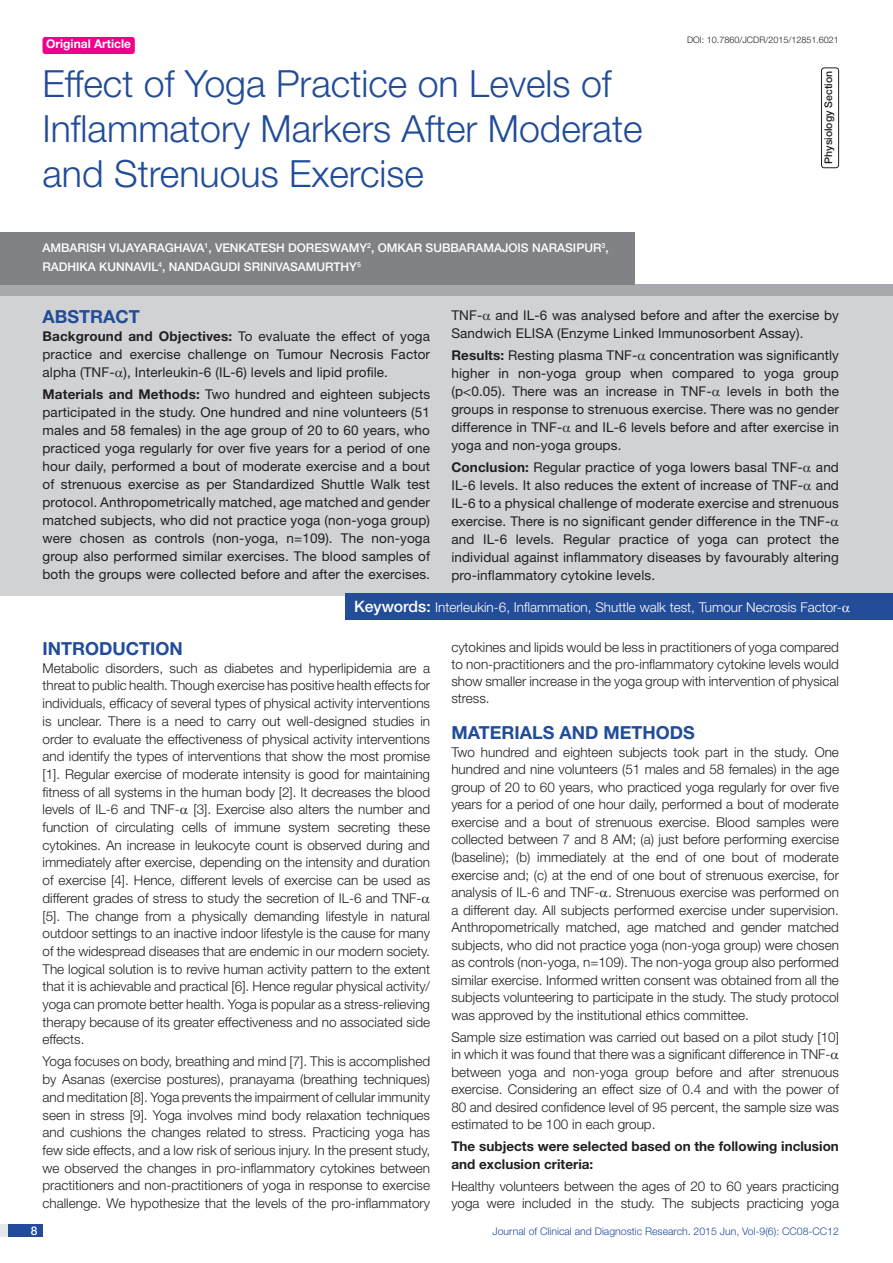
<style>
.page{position:relative;width:893px;height:1263px;background:#fff}
.page>*{position:absolute;margin:0;border:0;box-sizing:border-box;transform-origin:0 0}
.t1{font:300 37.5px/45px "Helvetica Neue";color:#214c99}
.Heading{font:700 18px "Helvetica Neue";color:#214c99}
.Abstract_head{font:700 18px "Helvetica Neue";color:#214c99}
.Body_text{font:300 13.5px/17.7px "Helvetica Neue";color:#231f20}
.Abstract_Text{font:13.5px/18px "Helvetica Neue";letter-spacing:.01em;color:#231f20;text-align:justify}
.t2{font:300 13.5px "Helvetica Neue";color:#fff}
.Body_text-2{font:700 13.5px/17.5px "Helvetica Neue";color:#231f20}
.Author{font:500 12px "Helvetica Neue";color:#fff}
.t3{font:700 12px "Helvetica Neue";color:#fff}
.t4{font:300 10.5px "Helvetica Neue";color:#214c99}
.t5{font:500 10.5px "Helvetica Neue";color:#231f20}
.DOI{font:300 9px "Helvetica Neue";color:#231f20}
.s1{color:#244d99}
.s2{font-weight:700}
.s3{font-weight:500;font-size:15.75px}
</style>
<div class="page">
<div style="left:0;top:1224px;width:43px;height:13px;background:#e6e7e9"></div>
<div style="left:8px;top:1224px;width:35px;height:13px;background:#214c99"></div>
<div style="left:43px;top:37px;width:92px;height:17px;background:#ed028c;border-radius:3px"></div>
<div style="left:0;top:284px;width:893px;height:12px;background:#a8a9ad"></div>
<div style="left:0;top:296px;width:893px;height:299px;background:#d1d2d4"></div>
<div style="left:345px;top:593px;width:548px;height:26px;background:#244d99"></div>
<div style="left:0;top:232px;width:635px;height:53px;background:#808285"></div>
<div style="left:821px;top:68px;width:18px;height:100px;border:1px solid #231f20;border-radius:3px"></div>
<p class="t3" style="left:46px;top:37px;width:87px">Original Article</p>
<p class="t1" style="left:43px;top:60px;width:602px">Effect of Yoga Practice on Levels of<br>Inflammatory Markers After Moderate and Strenuous Exercise</p>
<p class="DOI" style="left:687px;top:35px;width:153px">DOI: 10.7860/JCDR/2015/12851.6021</p>
<p class="t5" style="left:822px;top:164px;width:94px;rotate:-90deg">PHYSIOLOGY SECTION</p>
<p class="Author" style="left:43px;top:240px;width:568px">AMBARISH VIJAYARAGHAVA<sup>1</sup>, VENKATESH DORESWAMY<sup>2</sup>, OMKAR SUBBARAMAJOIS NARAS IPUR<sup>3</sup>,</p>
<p class="Author" style="left:43px;top:259px;width:9px">RAD</p>
<p class="Author" style="left:68px;top:259px;width:217px">HIKA KUNNAVIL<sup>4</sup>, NANDAGUDI SRINIVASA</p>
<p class="Author" style="left:306px;top:259px;width:57px">MURTHY<sup>5</sup></p>
<p class="Abstract_head" style="left:43px;top:305px;width:98px">ABST<span class="s1">RAC</span>T</p>
<p class="Abstract_Text" style="left:43px;top:327px;width:389px"><span class="s2">Background and Objectives:</span> To evaluate the effect of yoga practice and exercise challenge on Tumour Necrosis Factor alpha (TNF- ), Interleukin-6 (IL-6) levels and lipid profile.</p>
<p class="Abstract_Text" style="left:43px;top:385px;width:389px"><span class="s2">Materials and Methods:</span> Two hundred and eighteen subjects participated in the study. One hundred and nine volunteers (51 males and 58 females) in the age group of 20 to 60 years, who practiced yoga regularly for over five years for a period of one hour daily, performed a bout of moderate exercise and a bout of strenuous exercise as per Standardized Shuttle Walk test protocol. Anthropometrically matched, age matched and gender matched subjects, who did not practice yoga (non-yoga group) were chosen as controls (non-yoga, n=109). The non-yoga group also performed similar exercises. The blood samples of both the groups were collected before and after the exercises.</p>
<p class="Abstract_Text" style="left:451px;top:306px;width:389px">TNF- and IL-6 was analysed before and after the exercise by<br>Sandwich ELISA (Enzyme Linked Immunosorbent Assay).</p>
<p class="Abstract_Text" style="left:451px;top:346px;width:389px"><span class="s2">Results:</span> Resting plasma TNF- concentration was significantly higher in non-yoga group when compared to yoga group (p&lt;0.05). There was an increase in TNF- levels in both the groups in response to strenuous exercise. There was no gender difference in TNF- and IL-6 levels before and after exercise in yoga and non-yoga groups.</p>
<p class="Abstract_Text" style="left:451px;top:458px;width:389px;text-align:left"><span class="s2">Conclusion:</span> Regular practice of yoga lowers basal TNF- and IL-6 levels. It also reduces the extent of increase of TNF- and IL-6 to a physical challenge of moderate exercise and strenuous exercise. There is no significant gender difference in the TNF&shy;and IL-6 levels. Regular practice of yoga can protect the individual against inflammatory diseases by favourably altering pro-inflammatory cytokine levels.</p>
<p class="t2" style="left:354px;top:599px;width:489px"><span class="s3">KEYWORDS:</span> Interleukin-6, Inflammation, Shuttle walk test, Tumour Necrosis Factor-</p>
<p class="Heading" style="left:43px;top:637px;width:142px">Introduction</p>
<p class="Body_text" style="left:43px;top:659px;width:389px">Metabolic disorders, such as diabetes and hyperlipidemia are a threat to public health. Though exercise has positive health effects for individuals, efficacy of several types of physical activity interventions is unclear. There is a need to carry out well-designed studies in order to evaluate the effectiveness of physical activity interventions and identify the types of interventions that show the most promise [1]. Regular exercise of moderate intensity is good for maintaining fitness of all systems in the human body [2]. It decreases the blood levels of IL-6 and TNF- [3]. Exercise also alters the number and function of circulating cells of immune system secreting these cytokines. An increase in leukocyte count is observed during and immediately after exercise, depending on the intensity and duration of exercise [4]. Hence, different levels of exercise can be used as different grades of stress to study the secretion of IL-6 and TNF-[5]. The change from a physically demanding lifestyle in natural outdoor settings to an inactive indoor lifestyle is the cause for many of the widespread diseases that are endemic in our modern society.<br>The logical solution is to revive human activity pattern to the extent that it is achievable and practical [6]. Hence regular physical activity/ yoga can promote better health. Yoga is popular as a stress-relieving therapy because of its greater effectiveness and no associated side effects.</p>
<p class="Body_text" style="left:43px;top:1052px;width:389px;text-align:justify">Yoga focuses on body, breathing and mind [7]. This is accomplished by Asanas (exercise postures), pranayama (breathing techniques) and meditation [8]. Yoga prevents the impairment of cellular immunity seen in stress [9]. Yoga involves mind body relaxation techniques and cushions the changes related to stress. Practicing yoga has few side effects, and a low risk of serious injury. In the present study, we observed the changes in pro-inflammatory cytokines between practitioners and non-practitioners of yoga in response to exercise challenge. We hypothesize that the levels of the pro-inflammatory</p>
<p class="Body_text" style="left:451px;top:638px;width:389px;line-height:17.2px;text-align:justify">cytokines and lipids would be less in practitioners of yoga compared to non-practitioners and the pro-inflammatory cytokine levels would show smaller increase in the yoga group with intervention of physical stress.</p>
<p class="Heading" style="left:451px;top:721px;width:245px">Materials and Methods</p>
<p class="Body_text" style="left:451px;top:743px;width:389px;text-align:justify">Two hundred and eighteen subjects took part in the study. One hundred and nine volunteers (51 males and 58 females) in the age group of 20 to 60 years, who practiced yoga regularly for over five years for a period of one hour daily, performed a bout of moderate exercise and a bout of strenuous exercise. Blood samples were collected between 7 and 8 AM; (a) just before performing exercise (baseline); (b) immediately at the end of one bout of moderate exercise and; (c) at the end of one bout of strenuous exercise, for analysis of IL-6 and TNF- . Strenuous exercise was performed on a different day. All subjects performed exercise under supervision.<br>Anthropometrically matched, age matched and gender matched subjects, who did not practice yoga (non-yoga group) were chosen as controls (non-yoga, n=109). The non-yoga group also performed similar exercise. Informed written consent was obtained from all the subjects volunteering to participate in the study. The study protocol was approved by the institutional ethics committee.</p>
<p class="Body_text" style="left:451px;top:1028px;width:389px">Sample size estimation was carried out based on a pilot study [10] in which it was found that there was a significant difference in TNF&shy;between yoga and non-yoga group before and after strenuous exercise. Considering an effect size of 0.4 and with the power of 80 and desired confidence level of 95 percent, the sample size was estimated to be 100 in each group.</p>
<p class="Body_text-2" style="left:451px;top:1137px;width:389px">The subjects were selected based on the following inclusion and exclusion criteria:</p>
<p class="Body_text" style="left:451px;top:1177px;width:389px">Healthy volunteers between the ages of 20 to 60 years practicing yoga were included in the study. The subjects practicing yoga</p>
<p class="Author" style="left:31px;top:1223px;width:8px">8</p>
<p class="t4" style="left:492px;top:1225px;width:348px">Journal of Clinical and Diagnostic Research. 2015 Jun, Vol-9(6): CC08-CC12</p>
</div>
